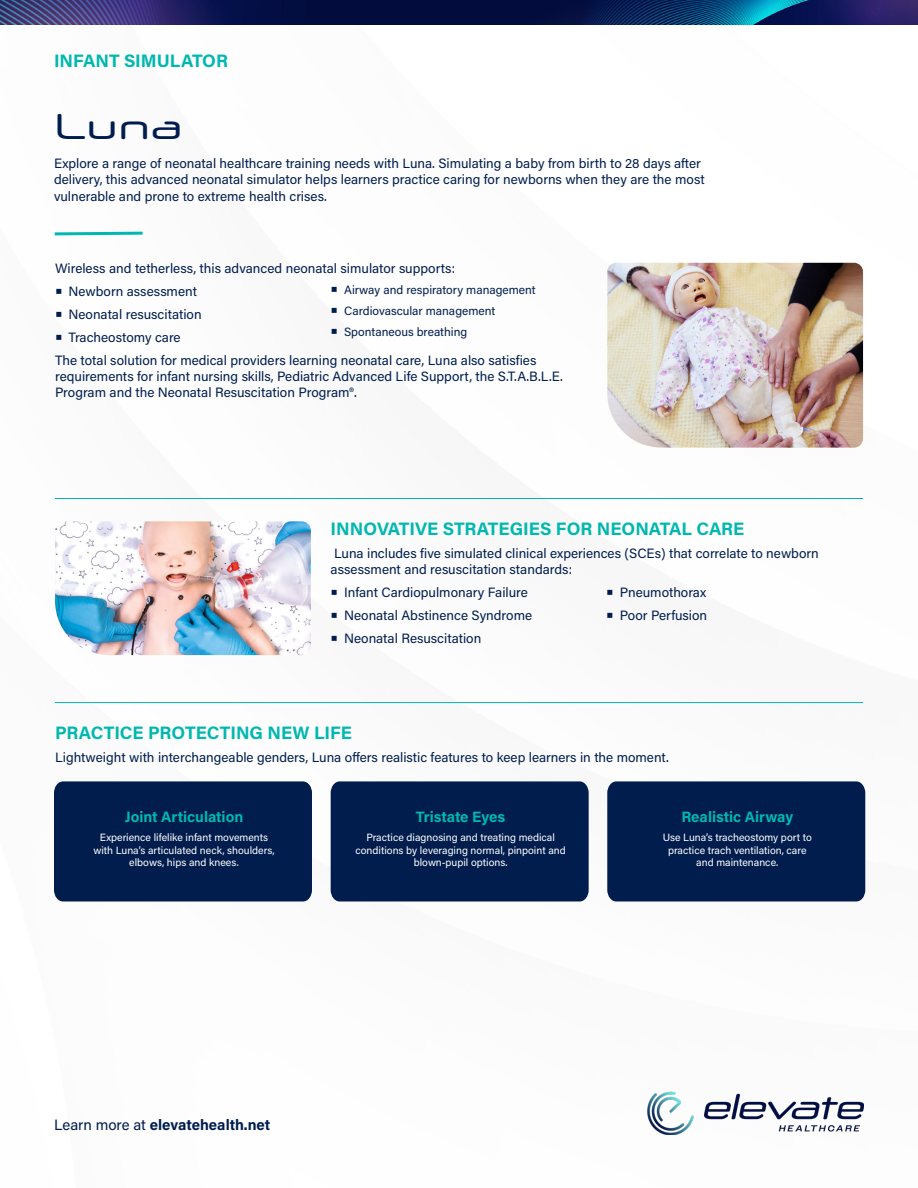
<style>
.page{position:relative;width:918px;height:1188px;background:#fff}
.page>*{position:absolute;margin:0;border:0;box-sizing:border-box;transform-origin:0 0}
.Headline_Navy_30pt{font:36px "Neuropol X Rg";color:#001d4e}
.Eyebrow_Capri{font:700 18px "Acumin Pro";color:#00b8af}
.Body_headline{font:700 15px "Acumin Pro";letter-spacing:-.005em;color:#00b8af}
.Body_headline-2{font:700 15px "Acumin Pro";color:#001d4e}
.Body_copy_9{font:13.5px/16.2px "Acumin Pro";color:#001d4e}
.Body_copy{font:13.5px/16.2px "Acumin Pro";color:#001d4e}
.t1{font:12px "Acumin Pro";color:#001d4e}
.Body_copy-2{font:10.5px/12.6px "Acumin Pro";color:#fff;text-align:center}
.s1{font-weight:900;font-size:18px}
.s2{font-weight:400}
</style>
<div class="page">
<img style="left:607px;top:263px;width:256px;height:185px">
<img style="left:55px;top:521px;width:256px;height:134px">
<div style="left:54px;top:781px;width:258px;height:120px;background:#001d4e"></div>
<div style="left:331px;top:781px;width:258px;height:120px;background:#001d4e"></div>
<div style="left:607px;top:781px;width:258px;height:120px;background:#001d4e"></div>
<img style="left:0;top:0;width:918px;height:24px">
<img style="left:647px;top:1091px;width:217px;height:44px">
<svg style="left:54px;top:231px;width:89px;height:5px"></svg>
<hr style="left:55px;top:498px;width:808px;height:1px;background:#00b8af">
<hr style="left:55px;top:702px;width:808px;height:1px;background:#00b8af">
<p class="Eyebrow_Capri" style="left:54px;top:48px;width:175px">INFANT SIMULATOR</p>
<p class="Headline_Navy_30pt" style="left:54px;top:97px;width:131px">Luna</p>
<p class="Body_copy_9" style="left:54px;top:155px;width:652px">Explore a range of neonatal healthcare training needs with Luna. Simulating a baby from birth to 28 days after delivery, this advanced neonatal simulator helps learners practice caring for newborns when they are the most vulnerable and prone to extreme health crises.</p>
<p class="Body_copy" style="left:55px;top:259px;width:402px">Wireless and tetherless, this advanced neonatal simulator supports:</p>
<p class="Body_copy_9" style="left:55px;top:282px;width:143px"><span class="s1">•</span> Newborn assessment</p>
<p class="Body_copy_9" style="left:55px;top:305px;width:148px"><span class="s1">•</span> Neonatal resuscitation</p>
<p class="Body_copy_9" style="left:55px;top:328px;width:127px"><span class="s1">•</span> Tracheostomy care</p>
<p class="t1" style="left:331px;top:281px;width:207px"><span class="s1">•</span> Airway and respiratory management</p>
<p class="t1" style="left:331px;top:302px;width:166px"><span class="s1">•</span> Cardiovascular management</p>
<p class="t1" style="left:331px;top:324px;width:138px"><span class="s1">•</span> Spontaneous breathing</p>
<p class="Body_copy" style="left:55px;top:351px;width:509px">The total solution for medical providers learning neonatal care, Luna also satisfies requirements for infant nursing skills, Pediatric Advanced Life Support, the S.T.A.B.L.E.<br>Program and the Neonatal Resuscitation Program®.</p>
<p class="Eyebrow_Capri" style="left:331px;top:516px;width:415px">INNOVATIVE STRATEGIES FOR NEONATAL CARE</p>
<p class="Body_copy_9" style="left:331px;top:544px;width:490px">Luna includes five simulated clinical experiences (SCEs) that correlate to newborn assessment and resuscitation standards:</p>
<p class="Body_copy_9" style="left:331px;top:583px;width:199px"><span class="s1">•</span> Infant Cardiopulmonary Failure</p>
<p class="Body_copy_9" style="left:331px;top:606px;width:203px"><span class="s1">•</span> Neonatal Abstinence Syndrome</p>
<p class="Body_copy_9" style="left:331px;top:629px;width:152px"><span class="s1">•</span> Neonatal Resuscitation</p>
<p class="Body_copy_9" style="left:606px;top:583px;width:101px"><span class="s1">•</span> Pneumothorax</p>
<p class="Body_copy_9" style="left:606px;top:606px;width:102px"><span class="s1">•</span> Poor Perfusion</p>
<p class="Eyebrow_Capri" style="left:55px;top:720px;width:298px">PRACTICE PROTECTING NEW LIFE</p>
<p class="Body_copy_9" style="left:55px;top:748px;width:615px">Lightweight with interchangeable genders, Luna offers realistic features to keep learners in the moment.</p>
<p class="Body_headline" style="left:125px;top:806px;width:120px">Joint Articulation</p>
<p class="Body_copy-2" style="left:93px;top:831px;width:183px">Experience lifelike infant movements with Luna’s articulated neck, shoulders, elbows, hips and knees.</p>
<p class="Body_headline" style="left:416px;top:806px;width:91px">Tristate Eyes</p>
<p class="Body_copy-2" style="left:356px;top:831px;width:212px">Practice diagnosing and treating medical conditions by leveraging normal, pinpoint and blown-pupil options.</p>
<p class="Body_headline" style="left:681px;top:806px;width:113px">Realistic Airway</p>
<p class="Body_copy-2" style="left:663px;top:831px;width:151px">Use Luna’s tracheostomy port to practice trach ventilation, care and maintenance.</p>
<p class="Body_headline-2" style="left:54px;top:1114px;width:218px"><span class="s2">Learn more at</span> elevatehealth.net</p>
</div>
